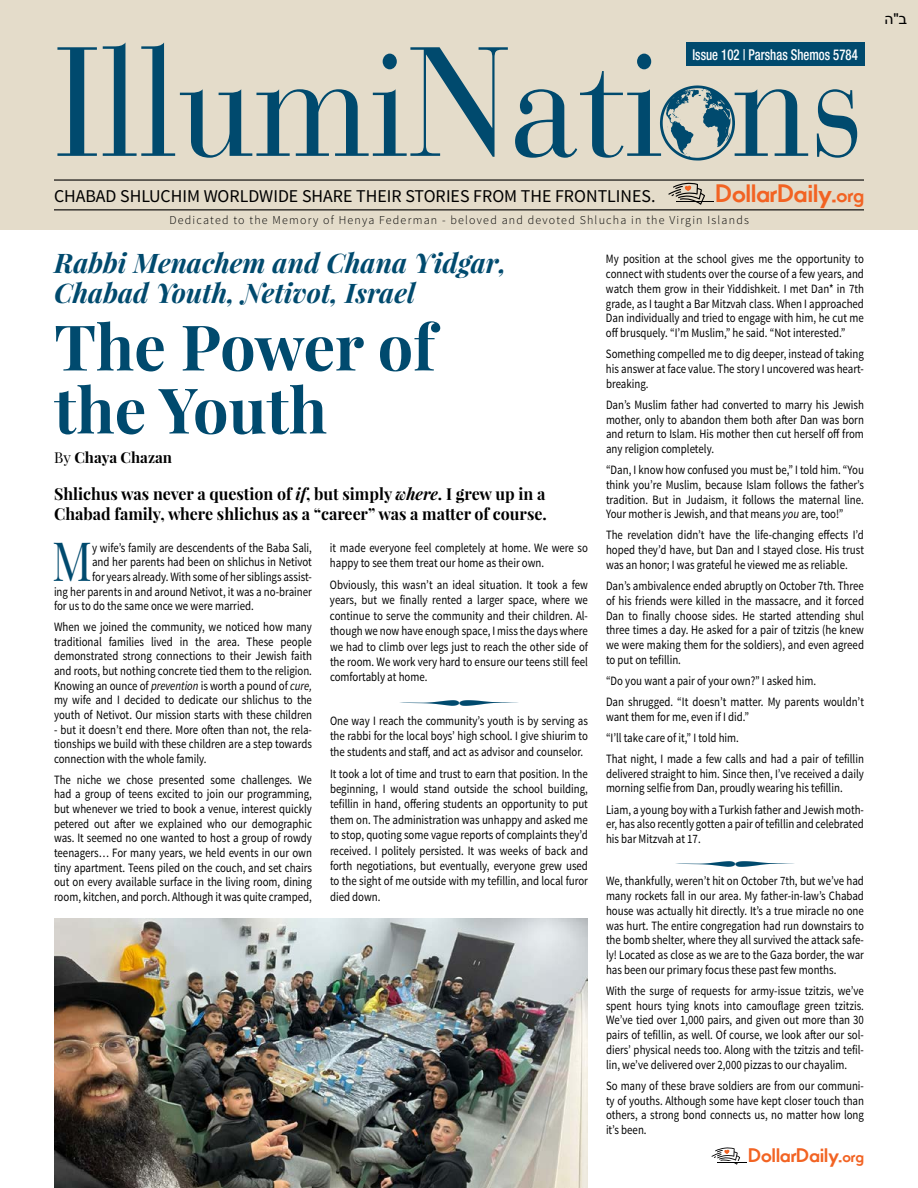
<style>
.page{position:relative;width:918px;height:1188px;background:#fff}
.page>*{position:absolute;margin:0;border:0;box-sizing:border-box;transform-origin:0 0}
.t1{font:154.2px "Bauer Bodoni Std";color:#004a6e;scale:.9 1}
.t2{font:700 63px/63px "Playfair Display";color:#004a6e}
.t3{font:54px "Playfair Display";color:#004a6e;scale:.85 1}
.t4{font:italic 700 27px/30px "Playfair Display";color:#004a6e}
.t5{font:700 24px "Movement";letter-spacing:-.005em;color:#f26323}
.t6{font:700 18.6px "Movement";letter-spacing:-.005em;color:#f26323}
.t7{font:18px "Source Sans Pro";color:#000}
.t8{font:700 16.5px/19.8px "Playfair Display";color:#000}
.t9{font:500 condensed 15px "Helvetica Neue LT Std";color:#fff;scale:.85 1}
.t10{font:700 15px "Playfair Display";color:#000}
.t11{font:15px "Arial";color:#000}
.t12{font:12.75px/14.7px "Source Sans Pro";color:#000;text-align:justify;scale:.85 1}
.t13{font:300 12px "Source Sans Pro";letter-spacing:.1em;color:#000}
.s1{color:#e4dcca}
.s2{font-size:19.05px}
.s3{font-weight:400}
.s4{font-style:italic}
.s5{font-size:14.85px}
</style>
<div class="page">
<div style="left:0;top:0;width:918px;height:230px;background:#e4dcca"></div>
<hr style="left:54px;top:179px;width:810px;height:2px;background:#000">
<hr style="left:54px;top:209px;width:810px;height:1px;background:#000">
<svg style="left:668px;top:183px;width:37px;height:22px"></svg>
<hr style="left:676px;top:201px;width:37px;height:1px;background:#000">
<svg style="left:712px;top:1147px;width:28px;height:18px"></svg>
<hr style="left:717px;top:1161px;width:30px;height:1px;background:#fff">
<hr style="left:717px;top:1162px;width:30px;height:1px;background:#000">
<svg style="left:660px;top:85px;width:75px;height:76px"></svg>
<div style="left:686px;top:43px;width:178px;height:23px;background:#004a6e"></div>
<img style="left:54px;top:918px;width:534px;height:270px">
<h1 class="t1" style="left:54px;top:11px;width:902px">IllumiNati<span class="s1">o</span>ns</h1>
<h3 class="t7" style="left:54px;top:185px;width:603px">CHABAD SHLUCHIM WORLDWIDE SHARE THEIR STORIES FROM THE FRONTLINES.</h3>
<p class="t9" style="left:692px;top:45px;width:196px">Issue 102 | Parshas Shemos 5784</p>
<h3 class="t5" style="left:716px;top:178px;width:150px">DollarDaily.<span class="s2">org</span></h3>
<p class="t13" style="left:169px;top:213px;width:581px">Dedicated to the Memory of Henya Federman - beloved and devoted Shlucha in the Virgin Islands</p>
<h3 class="t4" style="left:54px;top:247px;width:454px">Rabbi Menachem and Chana Yidgar,<br>Chabad Youth, Netivot, Israel</h3>
<h2 class="t2" style="left:54px;top:315px;width:383px">The Power of the Youth</h2>
<p class="t10" style="left:54px;top:448px;width:119px"><span class="s3">By</span> Chaya Chazan</p>
<p class="t8" style="left:54px;top:484px;width:494px">Shlichus was never a question of <span class="s4">if</span>, but simply <span class="s4">where</span>. I grew up in a<br>Chabad family, where shlichus as a “career” was a matter of course.</p>
<h3 class="t3" style="left:52px;top:527px;width:49px">M</h3>
<p class="t12" style="left:92px;top:540px;width:260px">y wife’s family are descendents of the Baba Sali,</p>
<p class="t12" style="left:92px;top:555px;width:260px">and her parents had been on shlichus in Netivot</p>
<p class="t12" style="left:92px;top:570px;width:260px">for years already. With some of her siblings assist-</p>
<p class="t12" style="left:54px;top:584px;width:305px">ing her parents in and around Netivot, it was a no-brainer</p>
<p class="t12" style="left:54px;top:599px;width:237px">for us to do the same once we were married.</p>
<p class="t12" style="left:54px;top:620px;width:305px">When we joined the community, we noticed how many traditional families lived in the area. These people demonstrated strong connections to their Jewish faith and roots, but nothing concrete tied them to the religion.<br>Knowing an ounce of <span class="s4">prevention</span> is worth a pound of <span class="s4">cure, </span>my wife and I decided to dedicate our shlichus to the youth of Netivot. Our mission starts with these children</p>
<p class="t12" style="left:54px;top:722px;width:305px">- but it doesn’t end there. More often than not, the rela&shy;tionships we build with these children are a step towards connection with the whole family.</p>
<p class="t12" style="left:54px;top:773px;width:305px">The niche we chose presented some challenges. We had a group of teens excited to join our programming, but whenever we tried to book a venue, interest quickly petered out after we explained who our demographic was. It seemed no one wanted to host a group of rowdy teenagers… For many years, we held events in our own tiny apartment. Teens piled on the couch, and set chairs out on every available surface in the living room, dining room, kitchen, and porch. Although it was quite cramped,</p>
<p class="t12" style="left:330px;top:540px;width:305px;line-height:15.5px">it made everyone feel completely at home. We were so happy to see them treat our home as their own.</p>
<p class="t12" style="left:330px;top:577px;width:305px;line-height:15.5px">Obviously, this wasn’t an ideal situation. It took a few years, but we finally rented a larger space, where we continue to serve the community and their children. Al&shy;though we now have enough space, I miss the days where we had to climb over legs just to reach the other side of the room. We work very hard to ensure our teens still feel comfortably at home.</p>
<p class="t12" style="left:330px;top:713px;width:305px;line-height:15.5px">One way I reach the community’s youth is by serving as the rabbi for the local boys’ high school. I give shiurim to the students and staff, and act as advisor and counselor.</p>
<p class="t12" style="left:330px;top:766px;width:305px;line-height:15.5px">It took a lot of time and trust to earn that position. In the beginning, I would stand outside the school building, tefillin in hand, offering students an opportunity to put them on. The administration was unhappy and asked me to stop, quoting some vague reports of complaints they’d received. I politely persisted. It was weeks of back and forth negotiations, but eventually, everyone grew used to the sight of me outside with my tefillin, and local furor died down.</p>
<p class="t12" style="left:606px;top:252px;width:305px">My position at the school gives me the opportunity to connect with students over the course of a few years, and watch them grow in their Yiddishkeit. I met Dan* in 7th grade, as I taught a Bar Mitzvah class. When I approached Dan individually and tried to engage with him, he cut me off brusquely. “I’m Muslim,” he said. “Not interested.”</p>
<p class="t12" style="left:606px;top:347px;width:305px">Something compelled me to dig deeper, instead of taking his answer at face value. The story I uncovered was heart&shy;breaking.</p>
<p class="t12" style="left:606px;top:397px;width:305px">Dan’s Muslim father had converted to marry his Jewish mother, only to abandon them both after Dan was born and return to Islam. His mother then cut herself off from any religion completely.</p>
<p class="t12" style="left:606px;top:463px;width:305px">“Dan, I know how confused you must be,” I told him. “You think you’re Muslim, because Islam follows the father’s tradition. But in Judaism, it follows the maternal line.<br>Your mother is Jewish, and that means <span class="s4">you</span> are, too!”</p>
<p class="t12" style="left:606px;top:528px;width:305px">The revelation didn’t have the life-changing effects I’d hoped they’d have, but Dan and I stayed close. His trust was an honor; I was grateful he viewed me as reliable.</p>
<p class="t12" style="left:606px;top:579px;width:305px">Dan’s ambivalence ended abruptly on October 7th. Three of his friends were killed in the massacre, and it forced Dan to finally choose sides. He started attending shul three times a day. He asked for a pair of tzitzis (he knew we were making them for the soldiers), and even agreed to put on tefillin.</p>
<p class="t12" style="left:606px;top:670px;width:305px;line-height:21.1px">“Do you want a pair of your own?” I asked him.<br>Dan shrugged. “It doesn’t matter. My parents wouldn’t</p>
<p class="t12" style="left:606px;top:706px;width:305px;line-height:21.1px;text-align:left">want them for me, even if I did.”<br>“I’ll take care of it,” I told him.<br>That night, I made a few calls and had a pair of tefillin</p>
<p class="t12" style="left:606px;top:766px;width:305px">delivered straight to him. Since then, I’ve received a daily morning selfie from Dan, proudly wearing his tefillin.</p>
<p class="t12" style="left:606px;top:802px;width:305px">Liam, a young boy with a Turkish father and Jewish moth&shy;er, has also recently gotten a pair of tefillin and celebrated his bar Mitzvah at 17.</p>
<p class="t12" style="left:606px;top:874px;width:305px">We, thankfully, weren’t hit on October 7th, but we’ve had many rockets fall in our area. My father-in-law’s Chabad house was actually hit directly. It’s a true miracle no one</p>
<p class="t12" style="left:606px;top:918px;width:305px">was hurt. The entire congregation had run downstairs to the bomb shelter, where they all survived the attack safe&shy;ly! Located as close as we are to the Gaza border, the war has been our primary focus these past few months.</p>
<p class="t12" style="left:606px;top:984px;width:305px">With the surge of requests for army-issue tzitzis, we’ve spent hours tying knots into camouflage green tzitzis.<br>We’ve tied over 1,000 pairs, and given out more than 30 pairs of tefillin, as well. Of course, we look after our sol&shy;diers’ physical needs too. Along with the tzitzis and tefil&shy;lin, we’ve delivered over 2,000 pizzas to our chayalim.</p>
<p class="t12" style="left:606px;top:1078px;width:305px">So many of these brave soldiers are from our communi&shy;ty of youths. Although some have kept closer touch than others, a strong bond connects us, no matter how long it’s been.</p>
<h3 class="t6" style="left:749px;top:1144px;width:117px">DollarDaily.<span class="s5">org</span></h3>
<p class="t11" style="left:884px;top:9px;width:24px">ה ב"</p>
</div>
